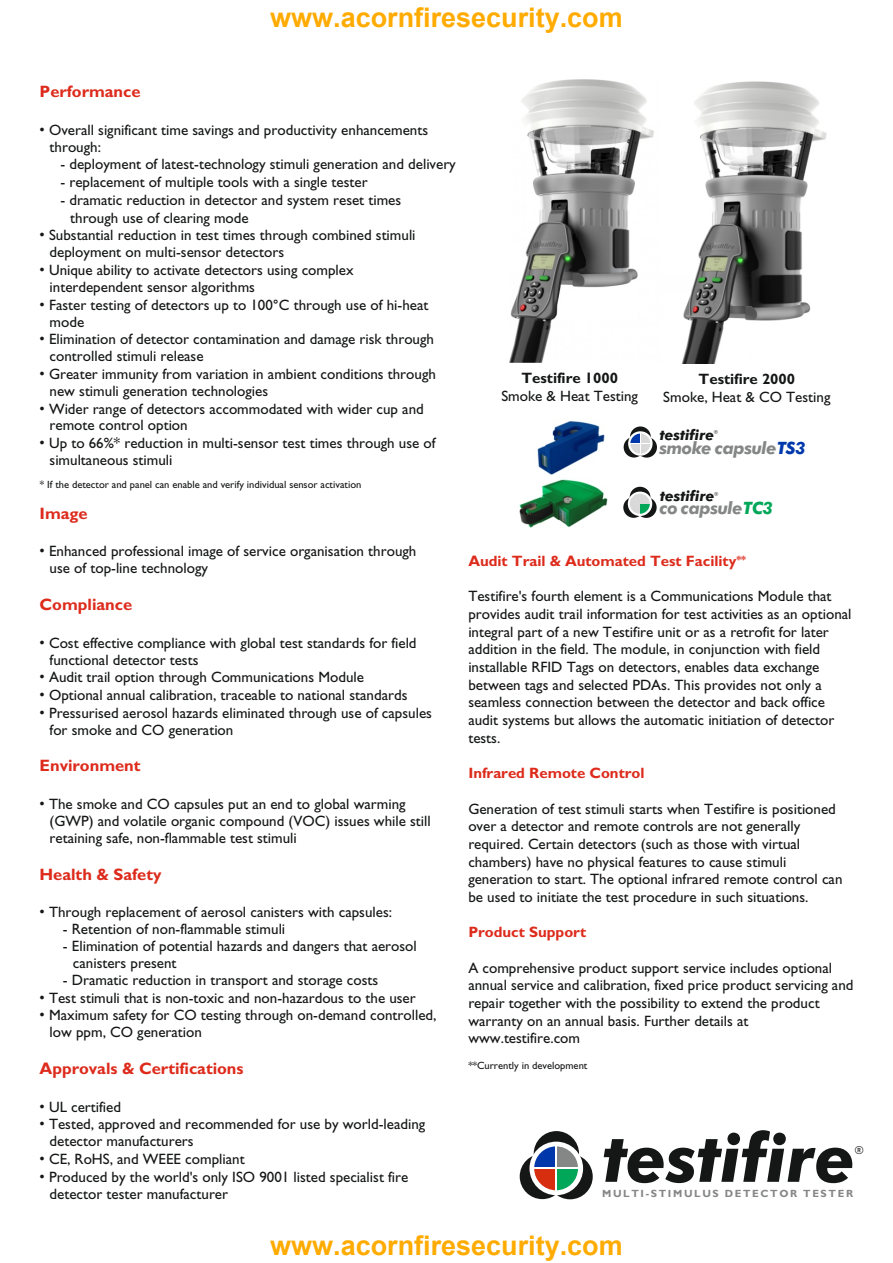
<style>
.page{position:relative;width:893px;height:1263px;background:#fff}
.page>*{position:absolute;margin:0;border:0;box-sizing:border-box;transform-origin:0 0}
.t1{font:italic 700 67.05px "Futura BT";color:#151616}
.t2{font:700 27px "Arial";color:#ffab00}
.t3{font:17.4px "Gill Sans";color:#151616}
.t4{font:italic 700 16.95px "Futura BT";letter-spacing:-.03em;color:#858686}
.t5{font:700 16.5px "Gill Sans";color:#dd2b1c}
.t6{font:15px/17.7px "Gill Sans";color:#151616}
.t7{font:700 15px "Gill Sans";color:#dd2b1c}
.t8{font:italic 700 14.55px "Futura BT";color:#151616}
.t9{font:10.5px "Gill Sans";color:#151616}
.t10{font:700 10.5px "Gill Sans";letter-spacing:.16em;color:#858686}
.s1{font-weight:700}
.s2{color:#0038ac}
.s3{color:#00a759}
</style>
<div class="page">
<div style="left:534px;top:1131px;width:45px;height:45px;background:#151616;border-radius:50%"></div>
<div style="left:520px;top:1154px;width:45px;height:45px;background:#151616;border-radius:50%"></div>
<div style="left:547px;top:1154px;width:46px;height:45px;background:#151616;border-radius:50%"></div>
<div style="left:529px;top:1141px;width:54px;height:54px;background:#fff;border-radius:50%"></div>
<svg style="left:534px;top:1146px;width:44px;height:44px"></svg>
<img style="left:681px;top:81px;width:146px;height:283px">
<img style="left:537px;top:421px;width:68px;height:54px">
<svg style="left:630px;top:426px;width:21px;height:21px"></svg>
<div style="left:624px;top:437px;width:20px;height:20px;background:#151616;border-radius:50%"></div>
<div style="left:636px;top:437px;width:21px;height:21px;background:#151616;border-radius:50%"></div>
<svg style="left:628px;top:431px;width:25px;height:25px"></svg>
<svg style="left:630px;top:434px;width:20px;height:20px"></svg>
<img style="left:519px;top:479px;width:89px;height:49px">
<svg style="left:630px;top:487px;width:20px;height:20px"></svg>
<svg style="left:623px;top:497px;width:21px;height:21px"></svg>
<svg style="left:636px;top:497px;width:21px;height:21px"></svg>
<div style="left:628px;top:492px;width:24px;height:24px;background:#fff;border-radius:50%"></div>
<svg style="left:630px;top:494px;width:20px;height:20px"></svg>
<img style="left:509px;top:79px;width:145px;height:284px">
<h2 class="t2" style="left:270px;top:-1px;width:354px">www.acornfiresecurity.com</h2>
<p class="t5" style="left:40px;top:86px;width:103px">Performance</p>
<p class="t6" style="left:50px;top:123px;width:380px;line-height:17px;text-indent:-10px">• Overall significant time savings and productivity enhancements through:</p>
<p class="t6" style="left:60px;top:157px;width:397px">- deployment of latest-technology stimuli generation and delivery</p>
<p class="t6" style="left:60px;top:175px;width:309px">- replacement of multiple tools with a single tester</p>
<p class="t6" style="left:70px;top:193px;width:333px;text-indent:-10px">- dramatic reduction in detector and system reset times through use of clearing mode</p>
<p class="t6" style="left:50px;top:228px;width:367px;line-height:17px;text-indent:-10px">• Substantial reduction in test times through combined stimuli deployment on multi-sensor detectors</p>
<p class="t6" style="left:50px;top:263px;width:306px;line-height:17px;text-indent:-10px">• Unique ability to activate detectors using complex interdependent sensor algorithms</p>
<p class="t6" style="left:50px;top:298px;width:380px;line-height:17px;text-indent:-10px">• Faster testing of detectors up to 100°C through use of hi-heat mode</p>
<p class="t6" style="left:50px;top:332px;width:386px;line-height:17px;text-indent:-10px">• Elimination of detector contamination and damage risk through controlled stimuli release</p>
<p class="t6" style="left:50px;top:367px;width:388px;line-height:17px;text-indent:-10px">• Greater immunity from variation in ambient conditions through new stimuli generation technologies</p>
<p class="t6" style="left:50px;top:402px;width:376px;line-height:17px;text-indent:-10px">• Wider range of detectors accommodated with wider cup and remote control option</p>
<p class="t6" style="left:50px;top:436px;width:388px;line-height:17px;text-indent:-10px">• Up to 66%* reduction in multi-sensor test times through use of simultaneous stimuli</p>
<p class="t9" style="left:40px;top:481px;width:323px">* If the detector and panel can enable and verify individual sensor activation</p>
<p class="t5" style="left:40px;top:508px;width:50px">Image</p>
<p class="t6" style="left:50px;top:544px;width:368px;line-height:17px;text-indent:-10px">• Enhanced professional image of service organisation through use of top-line technology</p>
<p class="t5" style="left:40px;top:599px;width:94px">Compliance</p>
<p class="t6" style="left:50px;top:636px;width:369px;line-height:17px;text-indent:-10px">• Cost effective compliance with global test standards for field functional detector tests</p>
<p class="t6" style="left:40px;top:670px;width:326px">• Audit trail option through Communications Module</p>
<p class="t6" style="left:40px;top:688px;width:369px">• Optional annual calibration, traceable to national standards</p>
<p class="t6" style="left:50px;top:706px;width:384px;line-height:17px;text-indent:-10px">• Pressurised aerosol hazards eliminated through use of capsules for smoke and CO generation</p>
<p class="t5" style="left:40px;top:760px;width:103px">Environment</p>
<p class="t6" style="left:50px;top:797px;width:383px;line-height:17px;text-indent:-10px">• The smoke and CO capsules put an end to global warming (GWP) and volatile organic compound (VOC) issues while still retaining safe, non-flammable test stimuli</p>
<p class="t5" style="left:40px;top:868px;width:123px">Health &amp; Safety</p>
<p class="t6" style="left:40px;top:905px;width:354px">• Through replacement of aerosol canisters with capsules:</p>
<p class="t6" style="left:63px;top:922px;width:224px">- Retention of non-flammable stimuli</p>
<p class="t6" style="left:73px;top:939px;width:345px;line-height:17px;text-indent:-10px">- Elimination of potential hazards and dangers that aerosol canisters present</p>
<p class="t6" style="left:63px;top:973px;width:317px">- Dramatic reduction in transport and storage costs</p>
<p class="t6" style="left:40px;top:990px;width:378px">• Test stimuli that is non-toxic and non-hazardous to the user</p>
<p class="t6" style="left:50px;top:1008px;width:388px;line-height:17px;text-indent:-10px">• Maximum safety for CO testing through on-demand controlled, low ppm, CO generation</p>
<p class="t5" style="left:40px;top:1063px;width:206px">Approvals &amp; Certifications</p>
<p class="t6" style="left:40px;top:1099px;width:83px">• UL certified</p>
<p class="t6" style="left:50px;top:1117px;width:377px;line-height:17px;text-indent:-10px">• Tested, approved and recommended for use by world-leading detector manufacturers</p>
<p class="t6" style="left:40px;top:1152px;width:207px">• CE, RoHS, and WEEE compliant</p>
<p class="t6" style="left:50px;top:1170px;width:360px;line-height:17px;text-indent:-10px">• Produced by the world's only ISO 9001 listed specialist fire detector tester manufacturer</p>
<p class="t6" style="left:501px;top:371px;width:138px;text-align:center"><span class="s1">Testifire 1000<br></span>Smoke &amp; Heat Testing</p>
<p class="t6" style="left:663px;top:372px;width:169px;text-align:center"><span class="s1">Testifire 2000<br></span>Smoke, Heat &amp; CO Testing</p>
<p class="t8" style="left:660px;top:429px;width:62px">testifire<sup>®</sup></p>
<p class="t4" style="left:660px;top:441px;width:148px">smoke capsule<span class="s2">TS3</span></p>
<p class="t8" style="left:660px;top:490px;width:62px">testifire<sup>®</sup></p>
<p class="t4" style="left:659px;top:501px;width:115px">co capsule<span class="s3">TC3</span></p>
<p class="t7" style="left:468px;top:556px;width:279px">Audit Trail &amp; Automated Test Facility<sup>**</sup></p>
<p class="t6" style="left:468px;top:589px;width:385px">Testifire's fourth element is a Communications Module that provides audit trail information for test activities as an optional integral part of a new Testifire unit or as a retrofit for later addition in the field. The module, in conjunction with field installable RFID Tags on detectors, enables data exchange between tags and selected PDAs. This provides not only a seamless connection between the detector and back office audit systems but allows the automatic initiation of detector tests.</p>
<p class="t7" style="left:468px;top:768px;width:178px">Infrared Remote Control</p>
<p class="t6" style="left:468px;top:801px;width:376px">Generation of test stimuli starts when Testifire is positioned over a detector and remote controls are not generally required. Certain detectors (such as those with virtual chambers) have no physical features to cause stimuli generation to start. The optional infrared remote control can be used to initiate the test procedure in such situations.</p>
<p class="t7" style="left:468px;top:927px;width:119px">Product Support</p>
<p class="t6" style="left:468px;top:960px;width:387px">A comprehensive product support service includes optional annual service and calibration, fixed price product servicing and repair together with the possibility to extend the product warranty on an annual basis. Further details at www.testifire.com</p>
<p class="t9" style="left:468px;top:1062px;width:121px">**Currently in development</p>
<p class="t1" style="left:603px;top:1131px;width:253px">testifire</p>
<p class="t3" style="left:855px;top:1147px;width:14px">®</p>
<p class="t10" style="left:602px;top:1190px;width:253px">MULTI-STIMULUS DETECTOR TESTER</p>
<h2 class="t2" style="left:270px;top:1227px;width:354px">www.acornfiresecurity.com</h2>
</div>
